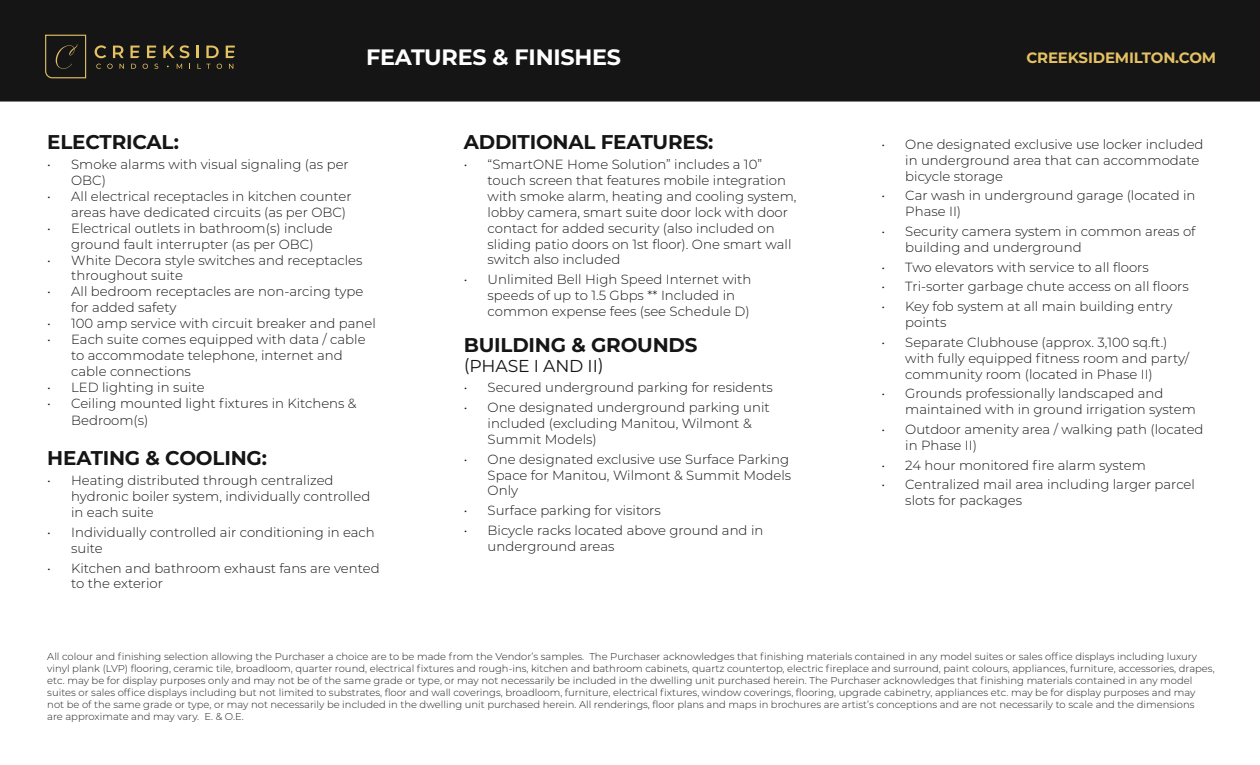
<style>
.page{position:relative;width:1260px;height:765px;background:#fff}
.page>*{position:absolute;margin:0;border:0;box-sizing:border-box;transform-origin:0 0}
.t1{font:700 22.25px "Montserrat";letter-spacing:-.01em;color:#fff}
.t2{font:700 19.88px "Montserrat";letter-spacing:-.01em;color:#161516}
.t3{font:17.25px "Montserrat";letter-spacing:-.01em;color:#161516}
.t4{font:700 15px "Montserrat";letter-spacing:-.01em;color:#e4c162}
.t5{font:300 13.25px/15.9px "Montserrat";color:#161516}
.t6{font:300 10px/12px "Montserrat";color:#231f20}
</style>
<div class="page">
<div style="left:0;top:0;width:1260px;height:102px;background:#161516"></div>
<svg style="left:45px;top:34px;width:42px;height:45px;background:#2f2a1f"></svg>
<svg style="left:95px;top:45px;width:11px;height:13px"></svg>
<svg style="left:113px;top:46px;width:11px;height:12px"></svg>
<svg style="left:163px;top:45px;width:26px;height:13px"></svg>
<svg style="left:196px;top:46px;width:3px;height:12px"></svg>
<svg style="left:206px;top:46px;width:13px;height:12px"></svg>
<svg style="left:96px;top:64px;width:5px;height:5px"></svg>
<svg style="left:107px;top:64px;width:6px;height:5px"></svg>
<svg style="left:120px;top:64px;width:4px;height:5px"></svg>
<svg style="left:131px;top:64px;width:5px;height:5px"></svg>
<svg style="left:143px;top:64px;width:5px;height:5px"></svg>
<svg style="left:154px;top:64px;width:4px;height:5px"></svg>
<svg style="left:177px;top:64px;width:5px;height:5px"></svg>
<svg style="left:197px;top:64px;width:14px;height:5px"></svg>
<svg style="left:217px;top:64px;width:5px;height:5px"></svg>
<svg style="left:229px;top:64px;width:4px;height:5px"></svg>
<svg style="left:130px;top:46px;width:10px;height:12px"></svg>
<svg style="left:147px;top:46px;width:9px;height:12px"></svg>
<svg style="left:226px;top:46px;width:9px;height:12px"></svg>
<h1 class="t1" style="left:366px;top:41px;width:256px">FEATURES &amp; FINISHES</h1>
<p class="t4" style="left:1026px;top:47px;width:191px">CREEKSIDEMILTON.COM</p>
<h2 class="t2" style="left:47px;top:128px;width:133px">ELECTRICAL:</h2>
<p class="t5" style="left:71px;top:156px;width:279px;text-indent:-24px">• Smoke alarms with visual signaling (as per<br>OBC)</p>
<p class="t5" style="left:71px;top:188px;width:282px;text-indent:-24px">• All electrical receptacles in kitchen counter areas have dedicated circuits (as per OBC)</p>
<p class="t5" style="left:47px;top:220px;width:287px;text-align:center">• Electrical outlets in bathroom(s) include ground fault interrupter (as per OBC)</p>
<p class="t5" style="left:71px;top:251px;width:293px;text-indent:-24px">• White Decora style switches and receptacles throughout suite</p>
<p class="t5" style="left:71px;top:283px;width:294px;text-indent:-24px">• All bedroom receptacles are non-arcing type for added safety</p>
<p class="t5" style="left:47px;top:315px;width:330px">• 100 amp service with circuit breaker and panel</p>
<p class="t5" style="left:71px;top:331px;width:296px;text-indent:-24px">• Each suite comes equipped with data / cable to accommodate telephone, internet and cable connections</p>
<p class="t5" style="left:47px;top:379px;width:159px">• LED lighting in suite</p>
<p class="t5" style="left:71px;top:395px;width:287px;line-height:16.6px;text-indent:-24px">• Ceiling mounted light fixtures in Kitchens &amp;<br>Bedroom(s)</p>
<h2 class="t2" style="left:47px;top:444px;width:221px">HEATING &amp; COOLING:</h2>
<p class="t5" style="left:71px;top:472px;width:301px;text-indent:-24px">• Heating distributed through centralized hydronic boiler system, individually controlled in each suite</p>
<p class="t5" style="left:71px;top:524px;width:305px;text-indent:-24px">• Individually controlled air conditioning in each suite</p>
<p class="t5" style="left:71px;top:559px;width:310px;text-indent:-24px">• Kitchen and bathroom exhaust fans are vented to the exterior</p>
<h2 class="t2" style="left:464px;top:128px;width:251px">ADDITIONAL FEATURES:</h2>
<p class="t5" style="left:488px;top:156px;width:311px;text-indent:-24px">• “SmartONE Home Solution” includes a 10” touch screen that features mobile integration with smoke alarm, heating and cooling system, lobby camera, smart suite door lock with door contact for added security (also included on sliding patio doors on 1st floor). One smart wall switch also included</p>
<p class="t5" style="left:488px;top:271px;width:265px;text-indent:-24px">• Unlimited Bell High Speed Internet with speeds of up to 1.5 Gbps ** Included in common expense fees (see Schedule D)</p>
<h2 class="t2" style="left:464px;top:330px;width:235px">BUILDING &amp; GROUNDS</h2>
<h3 class="t3" style="left:464px;top:354px;width:141px">(PHASE I AND II)</h3>
<p class="t5" style="left:464px;top:379px;width:311px">• Secured underground parking for residents</p>
<p class="t5" style="left:488px;top:399px;width:284px;text-indent:-24px">• One designated underground parking unit included (excluding Manitou, Wilmont &amp;<br>Summit Models)</p>
<p class="t5" style="left:488px;top:451px;width:305px;text-indent:-24px">• One designated exclusive use Surface Parking<br>Space for Manitou, Wilmont &amp; Summit Models<br>Only</p>
<p class="t5" style="left:464px;top:502px;width:199px">• Surface parking for visitors</p>
<p class="t5" style="left:488px;top:522px;width:277px;text-indent:-24px">• Bicycle racks located above ground and in underground areas</p>
<p class="t5" style="left:905px;top:136px;width:300px;text-indent:-24px">• One designated exclusive use locker included in underground area that can accommodate bicycle storage</p>
<p class="t5" style="left:905px;top:187px;width:292px;text-indent:-24px">• Car wash in underground garage (located in<br>Phase II)</p>
<p class="t5" style="left:905px;top:223px;width:292px;text-indent:-24px">• Security camera system in common areas of building and underground</p>
<p class="t5" style="left:881px;top:259px;width:269px">• Two elevators with service to all floors</p>
<p class="t5" style="left:881px;top:278px;width:309px">• Tri-sorter garbage chute access on all floors</p>
<p class="t5" style="left:905px;top:298px;width:269px;text-indent:-24px">• Key fob system at all main building entry points</p>
<p class="t5" style="left:905px;top:334px;width:285px;text-indent:-24px">• Separate Clubhouse (approx. 3,100 sq.ft.) with fully equipped fitness room and party/ community room (located in Phase II)</p>
<p class="t5" style="left:905px;top:385px;width:292px;text-indent:-24px">• Grounds professionally landscaped and maintained with in ground irrigation system</p>
<p class="t5" style="left:905px;top:421px;width:300px;text-indent:-24px">• Outdoor amenity area / walking path (located in Phase II)</p>
<p class="t5" style="left:881px;top:457px;width:266px">• 24 hour monitored fire alarm system</p>
<p class="t5" style="left:905px;top:476px;width:291px;text-indent:-24px">• Centralized mail area including larger parcel slots for packages</p>
<p class="t6" style="left:47px;top:650px;width:1169px">All colour and finishing selection allowing the Purchaser a choice are to be made from the Vendor’s samples. The Purchaser acknowledges that finishing materials contained in any model suites or sales office displays including luxury vinyl plank (LVP) flooring, ceramic tile, broadloom, quarter round, electrical fixtures and rough-ins, kitchen and bathroom cabinets, quartz countertop, electric fireplace and surround, paint colours, appliances, furniture, accessories, drapes, etc. may be for display purposes only and may not be of the same grade or type, or may not necessarily be included in the dwelling unit purchased herein. The Purchaser acknowledges that finishing materials contained in any model suites or sales office displays including but not limited to substrates, floor and wall coverings, broadloom, furniture, electrical fixtures, window coverings, flooring, upgrade cabinetry, appliances etc. may be for display purposes and may not be of the same grade or type, or may not necessarily be included in the dwelling unit purchased herein. All renderings, floor plans and maps in brochures are artist’s conceptions and are not necessarily to scale and the dimensions<br>are approximate and may vary. E. &amp; O.E.</p>
</div>
